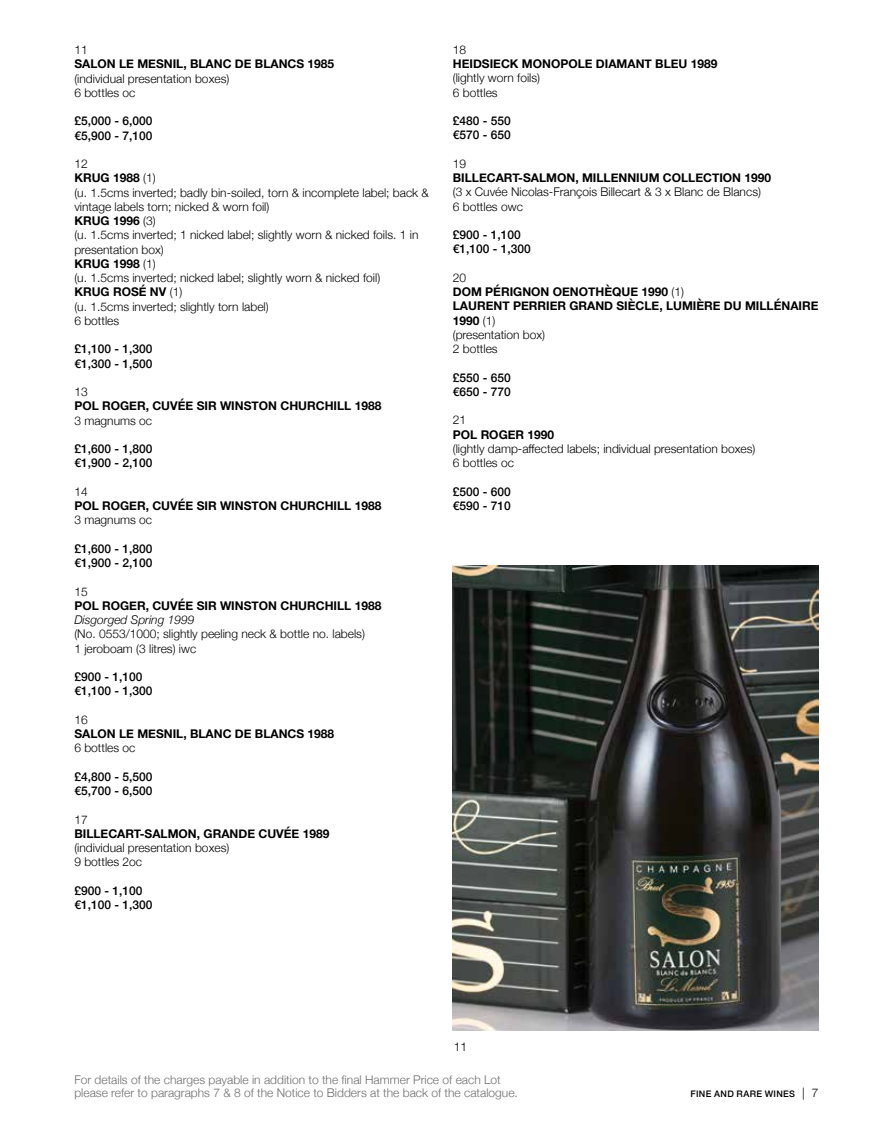
<style>
.page{position:relative;width:893px;height:1127px;background:#fff}
.page>*{position:absolute;margin:0;border:0;box-sizing:border-box;transform-origin:0 0}
.t1{font:300 12px/14.2px "Helvetica Neue";color:#000}
.t2{font:700 12px/14.2px "Helvetica Neue";color:#000}
.t3{font:500 12px/14.2px "Helvetica Neue";color:#000}
.t4{font:300 12px/12.8px "Helvetica Neue";color:#6f6f6f}
.t5{font:italic 300 12px "Helvetica Neue";color:#000}
.t6{font:500 9px "Helvetica Neue";letter-spacing:.035em;color:#000}
.s1{font-weight:700}
.s2{font-weight:300}
.s3{font-weight:300;font-size:12px}
</style>
<div class="page">
<img style="left:453px;top:566px;width:366px;height:465px">
<p class="t1" style="left:74px;top:42px;width:15px">11</p>
<p class="t2" style="left:74px;top:57px;width:261px">SALON LE MESNIL, BLANC DE BLANCS 1985</p>
<p class="t1" style="left:74px;top:70px;width:156px">(individual presentation boxes)<br>6 bottles oc</p>
<p class="t3" style="left:74px;top:113px;width:80px">£5,000 - 6,000 €5,900 - 7,100</p>
<p class="t1" style="left:74px;top:156px;width:356px">12<br><span class="s1">KRUG 1988</span> (1)<br>(u. 1.5cms inverted; badly bin-soiled, torn &amp; incomplete label; back &amp; vintage labels torn; nicked &amp; worn foil)<br><span class="s1">KRUG 1996</span> (3)<br>(u. 1.5cms inverted; 1 nicked label; slightly worn &amp; nicked foils. 1 in presentation box)<br><span class="s1">KRUG 1998</span> (1)<br>(u. 1.5cms inverted; nicked label; slightly worn &amp; nicked foil)<br><span class="s1">KRUG ROSÉ NV</span> (1)<br>(u. 1.5cms inverted; slightly torn label)<br>6 bottles</p>
<p class="t3" style="left:74px;top:341px;width:80px">£1,100 - 1,300 €1,300 - 1,500</p>
<p class="t1" style="left:74px;top:384px;width:15px">13</p>
<p class="t2" style="left:74px;top:399px;width:308px">POL ROGER, CUVÉE SIR WINSTON CHURCHILL 1988</p>
<p class="t1" style="left:74px;top:412px;width:79px">3 magnums oc</p>
<p class="t3" style="left:74px;top:441px;width:80px">£1,600 - 1,800 €1,900 - 2,100</p>
<p class="t1" style="left:74px;top:483px;width:15px">14</p>
<p class="t2" style="left:74px;top:499px;width:308px">POL ROGER, CUVÉE SIR WINSTON CHURCHILL 1988</p>
<p class="t1" style="left:74px;top:512px;width:79px">3 magnums oc</p>
<p class="t3" style="left:74px;top:540px;width:80px">£1,600 - 1,800 €1,900 - 2,100</p>
<p class="t1" style="left:74px;top:583px;width:15px">15</p>
<p class="t2" style="left:74px;top:599px;width:308px">POL ROGER, CUVÉE SIR WINSTON CHURCHILL 1988</p>
<p class="t5" style="left:74px;top:610px;width:122px">Disgorged Spring 1999</p>
<p class="t1" style="left:74px;top:626px;width:292px">(No. 0553/1000; slightly peeling neck &amp; bottle no. labels)<br>1 jeroboam (3 litres) iwc</p>
<p class="t3" style="left:74px;top:669px;width:80px">£900 - 1,100 €1,100 - 1,300</p>
<p class="t1" style="left:74px;top:711px;width:15px">16</p>
<p class="t2" style="left:74px;top:727px;width:261px">SALON LE MESNIL, BLANC DE BLANCS 1988</p>
<p class="t1" style="left:74px;top:740px;width:63px">6 bottles oc</p>
<p class="t3" style="left:74px;top:768px;width:80px">£4,800 - 5,500 €5,700 - 6,500</p>
<p class="t1" style="left:74px;top:811px;width:15px">17</p>
<p class="t2" style="left:74px;top:827px;width:256px">BILLECART-SALMON, GRANDE CUVÉE 1989</p>
<p class="t1" style="left:74px;top:840px;width:156px">(individual presentation boxes)<br>9 bottles 2oc</p>
<p class="t3" style="left:74px;top:882px;width:80px">£900 - 1,100 €1,100 - 1,300</p>
<p class="t1" style="left:453px;top:42px;width:15px">18</p>
<p class="t2" style="left:453px;top:57px;width:266px">HEIDSIECK MONOPOLE DIAMANT BLEU 1989</p>
<p class="t1" style="left:453px;top:70px;width:89px">(lightly worn foils)<br>6 bottles</p>
<p class="t3" style="left:453px;top:113px;width:60px">£480 - 550 €570 - 650</p>
<p class="t1" style="left:453px;top:156px;width:15px">19</p>
<p class="t2" style="left:453px;top:171px;width:320px">BILLECART-SALMON, MILLENNIUM COLLECTION 1990</p>
<p class="t1" style="left:453px;top:184px;width:310px">(3 x Cuvée Nicolas-François Billecart &amp; 3 x Blanc de Blancs)<br>6 bottles owc</p>
<p class="t3" style="left:453px;top:227px;width:80px">£900 - 1,100 €1,100 - 1,300</p>
<p class="t2" style="left:453px;top:271px;width:367px"><span class="s2">20<br></span>DOM PÉRIGNON OENOTHÈQUE 1990 <span class="s2">(1)<br></span>LAURENT PERRIER GRAND SIÈCLE, LUMIÈRE DU MILLÉNAIRE<br>1990 <span class="s2">(1)<br>(presentation box)<br>2 bottles</span></p>
<p class="t3" style="left:453px;top:369px;width:60px">£550 - 650 €650 - 770</p>
<p class="t1" style="left:453px;top:412px;width:15px">21</p>
<p class="t2" style="left:453px;top:427px;width:103px">POL ROGER 1990</p>
<p class="t1" style="left:453px;top:441px;width:304px">(lightly damp-affected labels; individual presentation boxes)<br>6 bottles oc</p>
<p class="t3" style="left:453px;top:483px;width:60px">£500 - 600 €590 - 710</p>
<p class="t1" style="left:454px;top:1039px;width:15px">11</p>
<p class="t4" style="left:74px;top:1073px;width:445px">For details of the charges payable in addition to the final Hammer Price of each Lot please refer to paragraphs 7 &amp; 8 of the Notice to Bidders at the back of the catalogue.</p>
<p class="t6" style="left:691px;top:1087px;width:129px">FINE AND RARE WINES <span class="s3">| 7</span></p>
</div>
